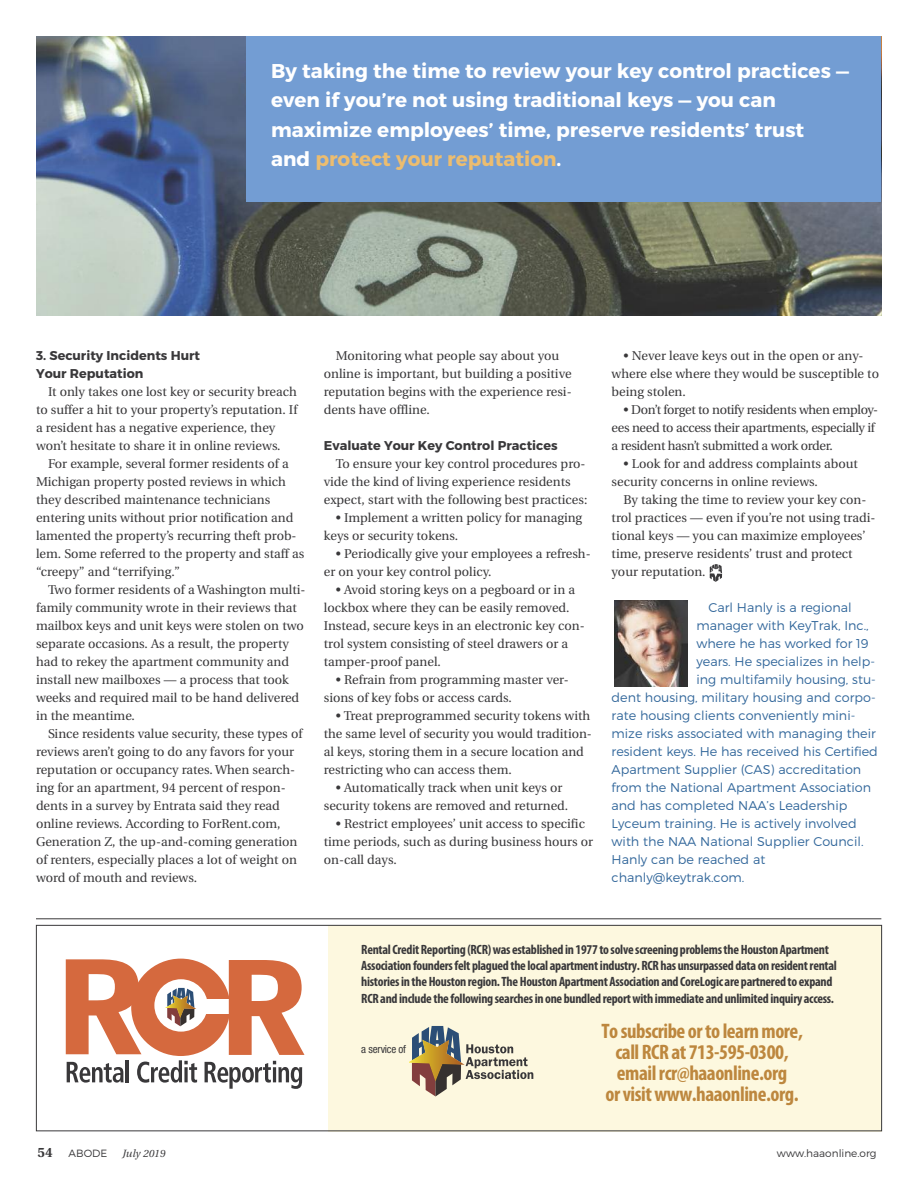
<style>
.page{position:relative;width:918px;height:1188px;background:#fff}
.page>*{position:absolute;margin:0;border:0;box-sizing:border-box;transform-origin:0 0}
.t1{font:700 condensed 21px/21px "Myriad Pro";letter-spacing:-.02em;color:#bd873e;text-align:center}
.t2{font:700 19.95px/29.2px "Montserrat";color:#fff}
.t3{font:700 condensed 13.5px/16.4px "Myriad Pro";letter-spacing:-.02em;color:#39383a}
.t4{font:12.75px/18px "Heuristica";color:#39383a}
.t5{font:300 12.75px "Montserrat";color:#32679b}
.t6{font:12.75px/18px "Heuristica";letter-spacing:-.025em;color:#39383a}
.t7{font:700 12.75px/18px "Montserrat";color:#39383a}
.t8{font:condensed 11.1px "Helvetica Neue";letter-spacing:-.025em;color:#39383a}
.t9{font:300 10.5px "Montserrat";color:#39383a}
.t10{font:italic 10.5px "Heuristica";color:#39383a}
.s1{color:#ecbd70}
.s2{font-family:"Heuristica";font-weight:700;font-size:13.5px}
</style>
<div class="page">
<div style="left:328px;top:925px;width:554px;height:206px;background:#fdf8df"></div>
<div style="left:36px;top:925px;width:846px;height:206px;border:1px solid #39383a"></div>
<img style="left:36px;top:36px;width:845px;height:279px">
<svg style="left:710px;top:564px;width:12px;height:18px"></svg>
<img style="left:614px;top:600px;width:73px;height:87px">
<hr style="left:36px;top:919px;width:845px;height:1px;background:#39383a">
<div style="left:246px;top:36px;width:635px;height:165px;background:#739dd3"></div>
<div style="left:131px;top:959px;width:99px;height:97px;background:#d5693e;border-radius:50%"></div>
<div style="left:154px;top:979px;width:54px;height:53px;background:#fff;border-radius:50%"></div>
<div style="left:206px;top:999px;width:26px;height:15px;background:#fff"></div>
<svg style="left:66px;top:959px;width:75px;height:95px"></svg>
<svg style="left:229px;top:960px;width:75px;height:95px"></svg>
<svg style="left:67px;top:1062px;width:57px;height:21px"></svg>
<hr style="left:126px;top:1060px;width:3px;height:22px;background:#39383a">
<svg style="left:137px;top:1060px;width:60px;height:23px"></svg>
<svg style="left:205px;top:1061px;width:97px;height:28px"></svg>
<svg style="left:165px;top:988px;width:31px;height:38px"></svg>
<svg style="left:409px;top:1026px;width:124px;height:70px"></svg>
<h2 class="t2" style="left:271px;top:58px;width:579px">By taking the time to review your key control practices — even if you’re not using traditional keys — you can maximize employees’ time, preserve residents’ trust<br>and <span class="s1">protect your reputation</span>.</h2>
<p class="t7" style="left:36px;top:348px;width:166px">3. Security Incidents Hurt<br>Your Reputation</p>
<p class="t4" style="left:36px;top:384px;width:263px;text-indent:12px">It only takes one lost key or security breach to suffer a hit to your property’s reputation. If a resident has a negative experience, they won’t hesitate to share it in online reviews.</p>
<p class="t4" style="left:36px;top:456px;width:270px;text-indent:12px">For example, several former residents of a Michigan property posted reviews in which they described maintenance technicians entering units without prior notification and lamented the property’s recurring theft prob&shy;lem. Some referred to the property and staff as “creepy” and “terrifying.”</p>
<p class="t4" style="left:36px;top:582px;width:271px;text-indent:12px">Two former residents of a Washington multi&shy;family community wrote in their reviews that mailbox keys and unit keys were stolen on two separate occasions. As a result, the property had to rekey the apartment community and install new mailboxes — a process that took weeks and required mail to be hand delivered in the meantime.</p>
<p class="t4" style="left:36px;top:726px;width:268px;text-indent:12px">Since residents value security, these types of reviews aren’t going to do any favors for your reputation or occupancy rates. When search&shy;ing for an apartment, 94 percent of respon&shy;dents in a survey by Entrata said they read online reviews. According to ForRent.com, Generation Z, the up-and-coming generation of renters, especially places a lot of weight on word of mouth and reviews.</p>
<p class="t4" style="left:324px;top:348px;width:249px;text-indent:12px">Monitoring what people say about you online is important, but building a positive reputation begins with the experience resi&shy;dents have offline.</p>
<p class="t7" style="left:324px;top:438px;width:235px">Evaluate Your Key Control Practices</p>
<p class="t4" style="left:324px;top:456px;width:265px;text-indent:12px">To ensure your key control procedures pro&shy;vide the kind of living experience residents expect, start with the following best practices:</p>
<p class="t4" style="left:324px;top:510px;width:260px;text-indent:12px">• Implement a written policy for managing keys or security tokens.</p>
<p class="t4" style="left:324px;top:546px;width:268px;text-indent:12px">• Periodically give your employees a refresh&shy;er on your key control policy.</p>
<p class="t4" style="left:324px;top:582px;width:262px;text-indent:12px">• Avoid storing keys on a pegboard or in a lockbox where they can be easily removed.<br>Instead, secure keys in an electronic key con&shy;trol system consisting of steel drawers or a tamper-proof panel.</p>
<p class="t4" style="left:324px;top:672px;width:247px;text-indent:12px">• Refrain from programming master ver&shy;sions of key fobs or access cards.</p>
<p class="t4" style="left:324px;top:708px;width:270px;text-indent:12px">• Treat preprogrammed security tokens with the same level of security you would tradition&shy;al keys, storing them in a secure location and restricting who can access them.</p>
<p class="t4" style="left:324px;top:780px;width:246px;text-align:center">• Automatically track when unit keys or security tokens are removed and returned.</p>
<p class="t4" style="left:324px;top:816px;width:271px;text-indent:12px">• Restrict employees’ unit access to specific time periods, such as during business hours or on-call days.</p>
<p class="t4" style="left:612px;top:348px;width:269px;text-indent:12px">• Never leave keys out in the open or any&shy;where else where they would be susceptible to being stolen.</p>
<p class="t6" style="left:612px;top:402px;width:268px;text-indent:12px">• Don’t forget to notify residents when employ&shy;ees need to access their apartments, especially if a resident hasn’t submitted a work order.</p>
<p class="t4" style="left:612px;top:456px;width:248px;text-indent:12px">• Look for and address complaints about security concerns in online reviews.</p>
<p class="t4" style="left:612px;top:492px;width:265px;text-indent:12px">By taking the time to review your key con&shy;trol practices — even if you’re not using tradi&shy;tional keys — you can maximize employees’ time, preserve residents’ trust and protect your reputation.</p>
<p class="t5" style="left:708px;top:603px;width:145px">Carl Hanly is a regional</p>
<p class="t5" style="left:696px;top:621px;width:174px">manager with KeyTrak, Inc.,</p>
<p class="t5" style="left:696px;top:639px;width:174px">where he has worked for 19</p>
<p class="t5" style="left:696px;top:657px;width:180px">years. He specializes in help-</p>
<p class="t5" style="left:696px;top:675px;width:181px">ing multifamily housing, stu-</p>
<p class="t5" style="left:612px;top:693px;width:266px">dent housing, military housing and corpo-</p>
<p class="t5" style="left:612px;top:711px;width:245px">rate housing clients conveniently mini-</p>
<p class="t5" style="left:612px;top:729px;width:266px">mize risks associated with managing their</p>
<p class="t5" style="left:612px;top:747px;width:268px">resident keys. He has received his Certified</p>
<p class="t5" style="left:612px;top:765px;width:251px">Apartment Supplier (CAS) accreditation</p>
<p class="t5" style="left:612px;top:783px;width:261px">from the National Apartment Association</p>
<p class="t5" style="left:612px;top:801px;width:237px">and has completed NAA’s Leadership</p>
<p class="t5" style="left:612px;top:819px;width:247px">Lyceum training. He is actively involved</p>
<p class="t5" style="left:612px;top:837px;width:253px">with the NAA National Supplier Council.</p>
<p class="t5" style="left:612px;top:855px;width:155px">Hanly can be reached at</p>
<p class="t5" style="left:612px;top:873px;width:134px">chanly@keytrak.com.</p>
<p class="t3" style="left:361px;top:942px;width:477px">RentalCreditReporting (RCR)was established in 1977 to solve screening problemstheHouston Apartment Association foundersfelt plagued the local apartmentindustry.RCRhas unsurpassed data on residentrental historiesin theHouston region.TheHouston Apartment Association and CoreLogic are partnered to expand RCRand include the following searchesin one bundled reportwith immediate and unlimited inquiry access.</p>
<h1 class="t1" style="left:601px;top:1022px;width:203px">To subscribe orto learnmore, callRCRat 713-595-0300, emailrcr@haaonline.org orvisitwww.haaonline.org.</h1>
<p class="t8" style="left:361px;top:1045px;width:46px">a service of</p>
<p class="t9" style="left:38px;top:1150px;width:71px"><span class="s2">54</span> ABODE</p>
<p class="t10" style="left:122px;top:1150px;width:44px">July 2019</p>
<p class="t9" style="left:777px;top:1150px;width:101px">www.haaonline.org</p>
</div>
